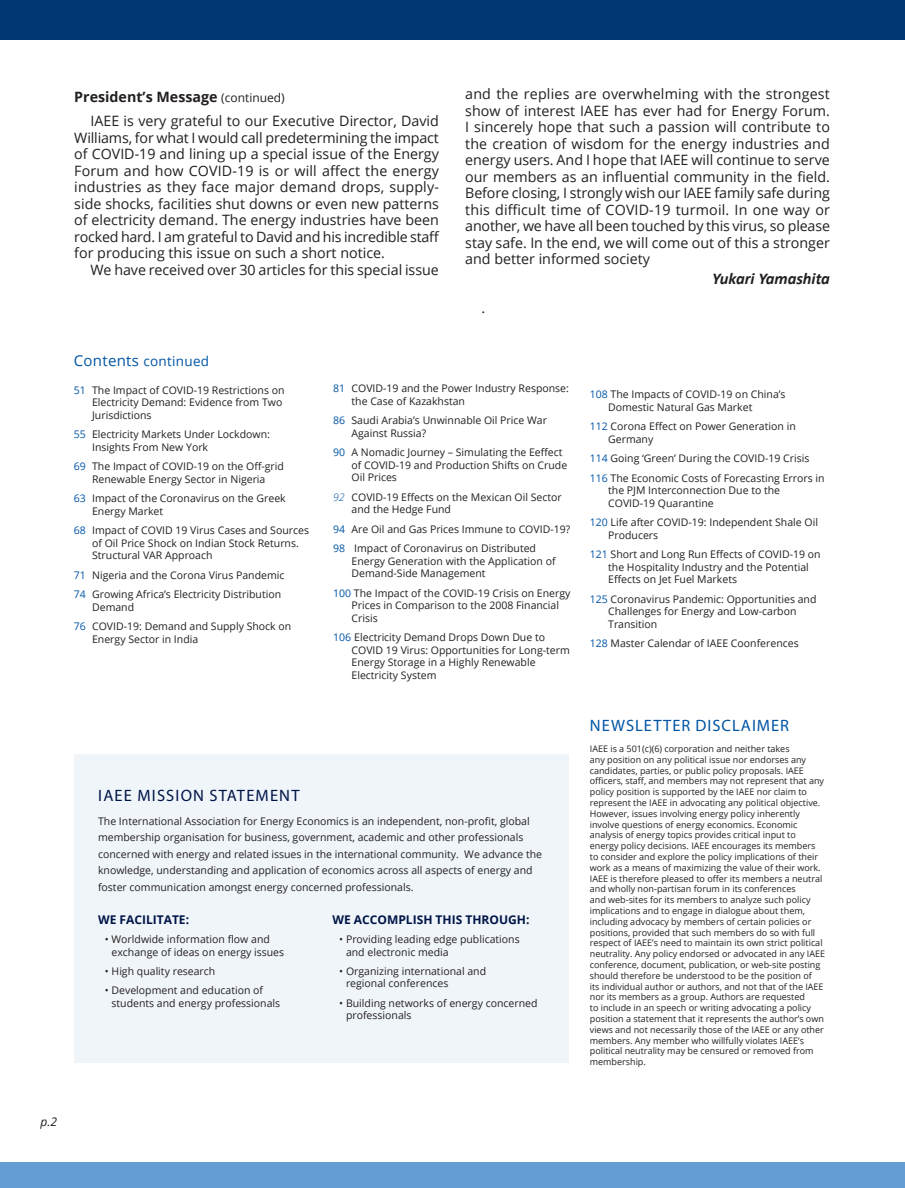
<style>
.page{position:relative;width:905px;height:1188px;background:#fff}
.page>*{position:absolute;margin:0;border:0;box-sizing:border-box;transform-origin:0 0}
.Header_2_-_Blue_All{font:16.5px "Myriad Pro";letter-spacing:.06em;color:#0155a5}
.Header_2_-_Blue_All-2{font:16.5px "Myriad Pro";letter-spacing:.07em;color:#001547}
.t1{font:italic 700 16.5px "Calibri";color:#231f20}
.Body_Text_NEW{font:14.25px/16.5px "Open Sans";color:#231f20;text-align:justify}
.Body_Text_NEW-2{font:700 14.25px "Open Sans";color:#231f20}
.Heading_NEW{font:13.5px "Open Sans";letter-spacing:.02em;color:#0155a5}
.Body_Text_NEW-3{font:700 12px "Open Sans";color:#001547}
.t2{font:italic 12px "Open Sans";color:#231f20}
.Contents_NEW{font:10.5px/12.6px "Open Sans";color:#231f20}
.Body_Text_NEW-4{font:10.5px/12.6px "Open Sans";color:#231f20}
.Footnotes___Referenc{font:9px/10.8px "Open Sans";color:#231f20}
.s1{font-weight:400;font-size:12px}
.s2{font-size:15px}
.s3{color:#0155a5}
.s4{font-weight:300;font-style:italic;color:#0155a5}
</style>
<div class="page">
<div style="left:0;top:1162px;width:904px;height:26px;background:#639dd4"></div>
<div style="left:0;top:0;width:904px;height:40px;background:#013874"></div>
<div style="left:74px;top:754px;width:494px;height:309px;background:#f0f5fa"></div>
<p class="Body_Text_NEW-2" style="left:74px;top:86px;width:212px">President’s Message <span class="s1">(continued)</span></p>
<p class="Body_Text_NEW" style="left:74px;top:113px;width:367px;text-indent:16px">IAEE is very grateful to our Executive Director, David Williams, for what I would call predetermining the impact of COVID-19 and lining up a special issue of the Energy Forum and how COVID-19 is or will affect the energy industries as they face major demand drops, supply&shy;side shocks, facilities shut downs or even new patterns of electricity demand. The energy industries have been rocked hard. I am grateful to David and his incredible staff for producing this issue on such a short notice.</p>
<p class="Body_Text_NEW" style="left:90px;top:261px;width:350px">We have received over 30 articles for this special issue</p>
<p class="Body_Text_NEW" style="left:465px;top:86px;width:366px">and the replies are overwhelming with the strongest show of interest IAEE has ever had for Energy Forum.<br>I sincerely hope that such a passion will contribute to the creation of wisdom for the energy industries and energy users. And I hope that IAEE will continue to serve our members as an influential community in the field.<br>Before closing, I strongly wish our IAEE family safe during this difficult time of COVID-19 turmoil. In one way or another, we have all been touched by this virus, so please stay safe. In the end, we will come out of this a stronger and better informed society</p>
<p class="t1" style="left:712px;top:267px;width:119px">Yukari Yamashita</p>
<p class="Body_Text_NEW" style="left:481px;top:299px;width:5px">.</p>
<p class="Heading_NEW" style="left:74px;top:351px;width:137px"><span class="s2">Contents</span> continued</p>
<p class="Contents_NEW" style="left:92px;top:383px;width:194px;text-indent:-18px"><span class="s3">51</span> The Impact of COVID-19 Restrictions on<br>Electricity Demand: Evidence from Two<br>Jurisdictions</p>
<p class="Contents_NEW" style="left:92px;top:428px;width:179px;text-indent:-18px"><span class="s3">55</span> Electricity Markets Under Lockdown:<br>Insights From New York</p>
<p class="Contents_NEW" style="left:74px;top:460px;width:212px;text-align:center"><span class="s3">69</span> The Impact of COVID-19 on the Off-grid<br>Renewable Energy Sector in Nigeria</p>
<p class="Contents_NEW" style="left:92px;top:492px;width:195px;text-indent:-18px"><span class="s3">63</span> Impact of the Coronavirus on the Greek<br>Energy Market</p>
<p class="Contents_NEW" style="left:92px;top:524px;width:218px;text-indent:-18px"><span class="s3">68</span> Impact of COVID 19 Virus Cases and Sources of Oil Price Shock on Indian Stock Returns.<br>Structural VAR Approach</p>
<p class="Contents_NEW" style="left:74px;top:568px;width:212px"><span class="s3">71</span> Nigeria and the Corona Virus Pandemic</p>
<p class="Contents_NEW" style="left:92px;top:588px;width:190px;text-indent:-18px"><span class="s3">74</span> Growing Africa’s Electricity Distribution<br>Demand</p>
<p class="Contents_NEW" style="left:92px;top:620px;width:201px;text-indent:-18px"><span class="s3">76</span> COVID-19: Demand and Supply Shock on<br>Energy Sector in India</p>
<p class="Contents_NEW" style="left:351px;top:382px;width:219px;text-indent:-18px"><span class="s3">81</span> COVID-19 and the Power Industry Response: the Case of Kazakhstan</p>
<p class="Contents_NEW" style="left:351px;top:414px;width:197px;text-indent:-18px"><span class="s3">86</span> Saudi Arabia’s Unwinnable Oil Price War<br>Against Russia?</p>
<p class="Contents_NEW" style="left:351px;top:446px;width:217px;text-indent:-18px"><span class="s3">90</span> A Nomadic Journey – Simulating the Eeffect of COVID-19 and Production Shifts on Crude<br>Oil Prices</p>
<p class="Contents_NEW" style="left:351px;top:490px;width:212px;text-indent:-18px"><span class="s4">92</span> COVID-19 Effects on the Mexican Oil Sector and the Hedge Fund</p>
<p class="Contents_NEW" style="left:333px;top:522px;width:238px"><span class="s3">94</span> Are Oil and Gas Prices Immune to COVID-19?</p>
<p class="Contents_NEW" style="left:351px;top:542px;width:206px;text-indent:-18px"><span class="s3">98</span> Impact of Coronavirus on Distributed<br>Energy Generation with the Application of<br>Demand-Side Management</p>
<p class="Contents_NEW" style="left:351px;top:586px;width:220px;text-indent:-18px"><span class="s3">100</span> The Impact of the COVID-19 Crisis on Energy<br>Prices in Comparison to the 2008 Financial<br>Crisis</p>
<p class="Contents_NEW" style="left:351px;top:631px;width:220px;text-indent:-18px"><span class="s3">106</span> Electricity Demand Drops Down Due to COVID 19 Virus: Opportunities for Long-term Energy Storage in a Highly Renewable Electricity System</p>
<p class="Header_2_-_Blue_All-2" style="left:98px;top:786px;width:203px">IAEE MISSION STATEMENT</p>
<p class="Body_Text_NEW-4" style="left:98px;top:812px;width:445px;line-height:16.5px">The International Association for Energy Economics is an independent, non-profit, global membership organisation for business, government, academic and other professionals concerned with energy and related issues in the international community. We advance the knowledge, understanding and application of economics across all aspects of energy and foster communication amongst energy concerned professionals.</p>
<p class="Body_Text_NEW-3" style="left:98px;top:911px;width:92px">WE FACILITATE:</p>
<p class="Body_Text_NEW-4" style="left:112px;top:933px;width:174px;text-indent:-7px">• Worldwide information flow and exchange of ideas on energy issues</p>
<p class="Body_Text_NEW-4" style="left:105px;top:965px;width:112px">• High quality research</p>
<p class="Body_Text_NEW-4" style="left:112px;top:984px;width:170px;text-indent:-7px">• Development and education of students and energy professionals</p>
<p class="Body_Text_NEW-3" style="left:332px;top:911px;width:198px">WE ACCOMPLISH THIS THROUGH:</p>
<p class="Body_Text_NEW-4" style="left:346px;top:933px;width:175px;text-indent:-7px">• Providing leading edge publications and electronic media</p>
<p class="Body_Text_NEW-4" style="left:346px;top:965px;width:142px;text-indent:-7px">• Organizing international and regional conferences</p>
<p class="Body_Text_NEW-4" style="left:346px;top:996px;width:193px;text-indent:-7px">• Building networks of energy concerned professionals</p>
<p class="Contents_NEW" style="left:608px;top:388px;width:179px;text-indent:-18px"><span class="s3">108</span> The Impacts of COVID-19 on China’s<br>Domestic Natural Gas Market</p>
<p class="Contents_NEW" style="left:608px;top:420px;width:189px;text-indent:-18px"><span class="s3">112</span> Corona Effect on Power Generation in<br>Germany</p>
<p class="Contents_NEW" style="left:590px;top:452px;width:221px"><span class="s3">114</span> Going ‘Green’ During the COVID-19 Crisis</p>
<p class="Contents_NEW" style="left:608px;top:471px;width:218px;text-indent:-18px"><span class="s3">116</span> The Economic Costs of Forecasting Errors in the PJM Interconnection Due to the<br>COVID-19 Quarantine</p>
<p class="Contents_NEW" style="left:608px;top:516px;width:211px;text-indent:-18px"><span class="s3">120</span> Life after COVID-19: Independent Shale Oil<br>Producers</p>
<p class="Contents_NEW" style="left:608px;top:548px;width:214px;text-indent:-18px"><span class="s3">121</span> Short and Long Run Effects of COVID-19 on the Hospitality Industry and the Potential<br>Effects on Jet Fuel Markets</p>
<p class="Contents_NEW" style="left:608px;top:592px;width:210px;text-indent:-18px"><span class="s3">125</span> Coronavirus Pandemic: Opportunities and<br>Challenges for Energy and Low-carbon<br>Transition</p>
<p class="Contents_NEW" style="left:590px;top:637px;width:210px"><span class="s3">128</span> Master Calendar of IAEE Coonferences</p>
<p class="Header_2_-_Blue_All" style="left:590px;top:715px;width:201px">NEWSLETTER DISCLAIMER</p>
<p class="Footnotes___Referenc" style="left:590px;top:743px;width:237px">IAEE is a 501(c)(6) corporation and neither takes<br>any position on any political issue nor endorses any candidates, parties, or public policy proposals. IAEE officers, staff, and members may not represent that any policy position is supported by the IAEE nor claim to represent the IAEE in advocating any political objective.<br>However, issues involving energy policy inherently involve questions of energy economics. Economic analysis of energy topics provides critical input to energy policy decisions. IAEE encourages its members to consider and explore the policy implications of their work as a means of maximizing the value of their work.<br>IAEE is therefore pleased to offer its members a neutral and wholly non-partisan forum in its conferences<br>and web-sites for its members to analyze such policy implications and to engage in dialogue about them, including advocacy by members of certain policies or positions, provided that such members do so with full respect of IAEE’s need to maintain its own strict political neutrality. Any policy endorsed or advocated in any IAEE conference, document, publication, or web-site posting should therefore be understood to be the position of<br>its individual author or authors, and not that of the IAEE nor its members as a group. Authors are requested<br>to include in an speech or writing advocating a policy position a statement that it represents the author’s own views and not necessarily those of the IAEE or any other members. Any member who willfully violates IAEE’s political neutrality may be censured or removed from membership.</p>
<p class="t2" style="left:40px;top:1114px;width:18px">p.2</p>
</div>
